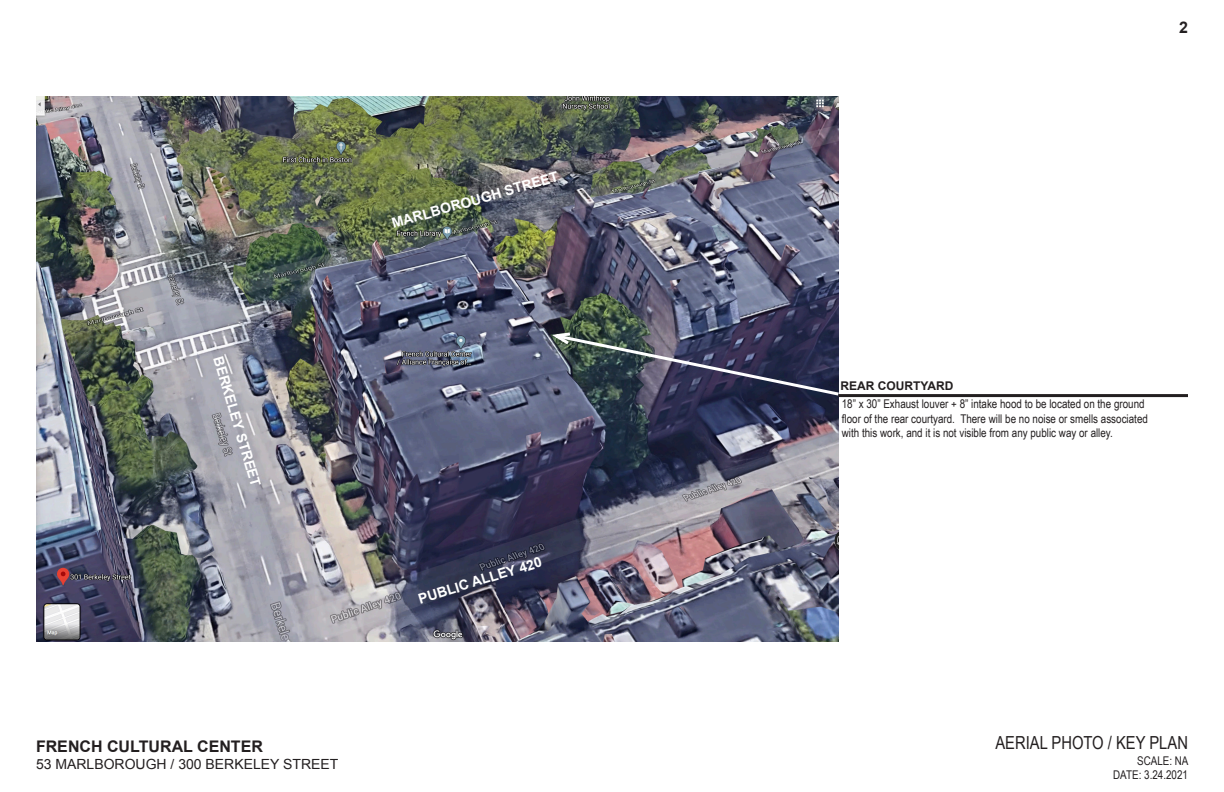
<style>
.page{position:relative;width:1224px;height:792px;background:#fff}
.page>*{position:absolute;margin:0;border:0;box-sizing:border-box;transform-origin:0 0}
.t1{font:18px "Arial Narrow";color:#231f20}
.t2{font:700 16px "Arial";color:#231f20}
.t3{font:700 14px "Arial";color:#fff}
.t4{font:14px "Arial";color:#231f20}
.t5{font:12px/14.4px "Arial Narrow";color:#231f20}
.t6{font:700 12px "Arial";color:#231f20}
</style>
<div class="page">
<img style="left:36px;top:96px;width:802px;height:546px">
<svg style="left:548px;top:330px;width:294px;height:68px;background:#43485e"></svg>
<hr style="left:838px;top:394px;width:350px;height:3px;background:#231f20">
<p class="t3" style="left:227px;top:354px;width:137px;rotate:74deg">BERKELEY STREET</p>
<p class="t3" style="left:390px;top:215px;width:174px;rotate:-16deg">MARLBOROUGH STREET</p>
<p class="t3" style="left:416px;top:590px;width:130px;rotate:-17deg">PUBLIC ALLEY 420</p>
<h2 class="t2" style="left:36px;top:735px;width:228px">FRENCH CULTURAL CENTER</h2>
<p class="t4" style="left:36px;top:755px;width:304px">53 MARLBOROUGH / 300 BERKELEY STREET</p>
<p class="t2" style="left:1179px;top:17px;width:10px">2</p>
<p class="t6" style="left:840px;top:378px;width:114px">REAR COURTYARD</p>
<p class="t5" style="left:842px;top:396px;width:308px">18” x 30” Exhaust louver + 8” intake hood to be located on the ground floor of the rear courtyard. There will be no noise or smells associated with this work, and it is not visible from any public way or alley.</p>
<p class="t1" style="left:995px;top:730px;width:194px">AERIAL PHOTO / KEY PLAN</p>
<p class="t5" style="left:1137px;top:753px;width:53px">SCALE: NA</p>
<p class="t5" style="left:1113px;top:767px;width:76px">DATE: 3.24.2021</p>
</div>
